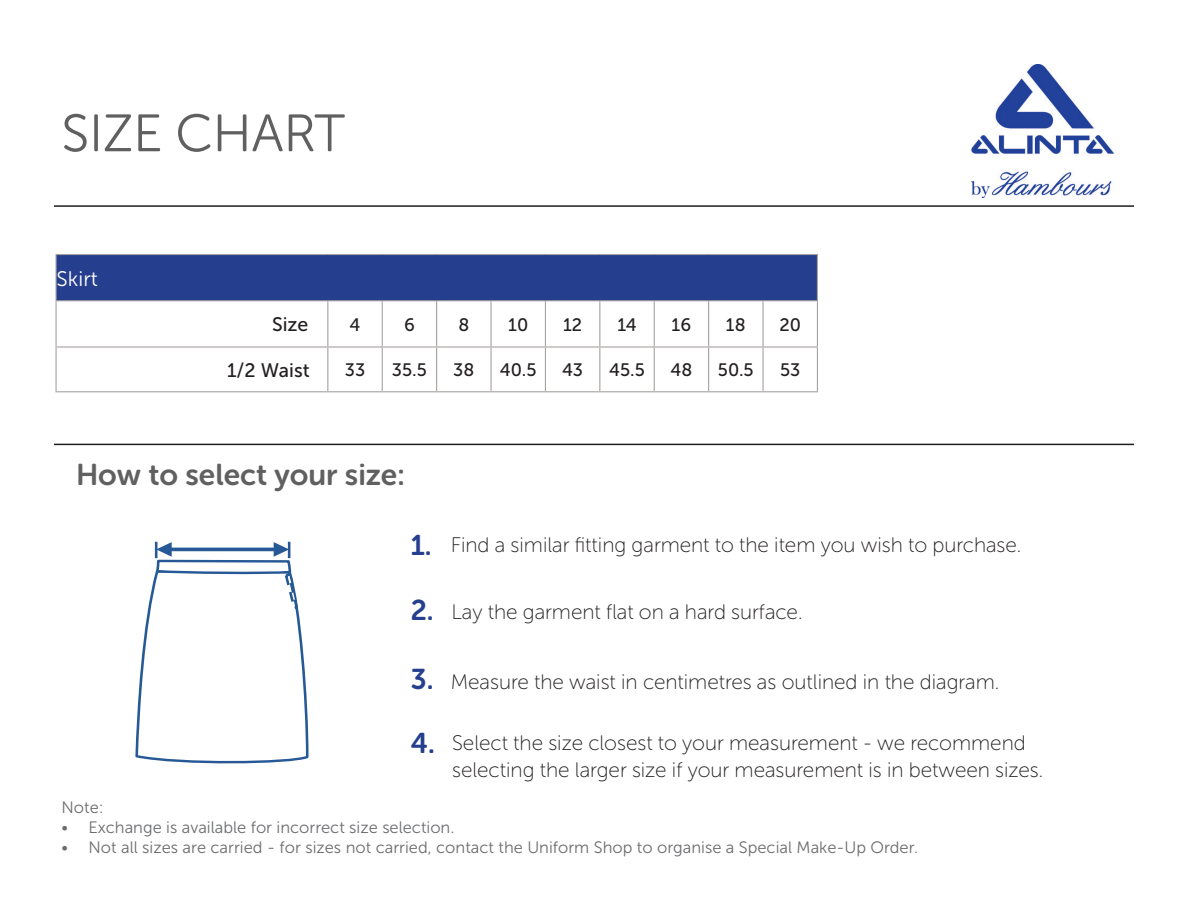
<style>
.page{position:relative;width:1188px;height:918px;background:#fff}
.page>*{position:absolute;margin:0;border:0;box-sizing:border-box;transform-origin:0 0}
.t1{font:52.5px "Museo Sans Rounded 300";color:#606060}
.t2{font:30px "Museo Sans Rounded 700";color:#606060}
.t3{font:28.5px "Museo Sans Rounded 700";color:#253f8e}
.t4{font:21px "Museo Sans Rounded 100";color:#231f20}
.t5{font:21px "Museo Sans 300";color:#fff}
.t6{font:19.5px "Museo Sans 500";color:#231f20}
.t7{font:18px "Museo Sans 500";color:#231f20}
.t8{font:16.5px "Museo Sans 300";color:#6c6d70}
</style>
<div class="page">
<hr style="left:54px;top:205px;width:1080px;height:2px;background:#201d1e">
<hr style="left:54px;top:444px;width:1080px;height:1px;background:#201d1e">
<div style="left:56px;top:255px;width:761px;height:46px;background:#253f8e"></div>
<hr style="left:56px;top:254px;width:272px;height:1px;background:#a7a2a0">
<hr style="left:56px;top:255px;width:1px;height:45px;background:#a7a2a0">
<hr style="left:328px;top:254px;width:54px;height:1px;background:#a7a2a0">
<hr style="left:382px;top:254px;width:55px;height:1px;background:#a7a2a0">
<hr style="left:437px;top:254px;width:54px;height:1px;background:#a7a2a0">
<hr style="left:491px;top:254px;width:54px;height:1px;background:#a7a2a0">
<hr style="left:545px;top:254px;width:55px;height:1px;background:#a7a2a0">
<hr style="left:600px;top:254px;width:54px;height:1px;background:#a7a2a0">
<hr style="left:654px;top:254px;width:55px;height:1px;background:#a7a2a0">
<hr style="left:709px;top:254px;width:54px;height:1px;background:#a7a2a0">
<hr style="left:763px;top:254px;width:55px;height:1px;background:#a7a2a0">
<hr style="left:817px;top:255px;width:1px;height:45px;background:#a7a2a0">
<hr style="left:56px;top:300px;width:272px;height:1px;background:#a7a2a0">
<hr style="left:56px;top:301px;width:1px;height:45px;background:#a7a2a0">
<hr style="left:328px;top:300px;width:54px;height:1px;background:#a7a2a0">
<hr style="left:327px;top:301px;width:1px;height:45px;background:#a7a2a0">
<hr style="left:382px;top:300px;width:55px;height:1px;background:#a7a2a0">
<hr style="left:382px;top:301px;width:1px;height:45px;background:#a7a2a0">
<hr style="left:437px;top:300px;width:54px;height:1px;background:#a7a2a0">
<hr style="left:436px;top:301px;width:1px;height:45px;background:#a7a2a0">
<hr style="left:491px;top:300px;width:54px;height:1px;background:#a7a2a0">
<hr style="left:490px;top:301px;width:2px;height:45px;background:#a7a2a0">
<hr style="left:545px;top:300px;width:55px;height:1px;background:#a7a2a0">
<hr style="left:545px;top:301px;width:1px;height:45px;background:#a7a2a0">
<hr style="left:600px;top:300px;width:54px;height:1px;background:#a7a2a0">
<hr style="left:599px;top:301px;width:1px;height:45px;background:#a7a2a0">
<hr style="left:654px;top:300px;width:55px;height:1px;background:#a7a2a0">
<hr style="left:654px;top:301px;width:1px;height:45px;background:#a7a2a0">
<hr style="left:709px;top:300px;width:54px;height:1px;background:#a7a2a0">
<hr style="left:708px;top:301px;width:1px;height:45px;background:#a7a2a0">
<hr style="left:763px;top:300px;width:55px;height:1px;background:#a7a2a0">
<hr style="left:762px;top:301px;width:2px;height:45px;background:#a7a2a0">
<hr style="left:817px;top:301px;width:1px;height:45px;background:#a7a2a0">
<hr style="left:56px;top:346px;width:272px;height:2px;background:#a7a2a0">
<hr style="left:56px;top:348px;width:1px;height:43px;background:#a7a2a0">
<hr style="left:328px;top:346px;width:54px;height:2px;background:#a7a2a0">
<hr style="left:327px;top:348px;width:1px;height:43px;background:#a7a2a0">
<hr style="left:382px;top:346px;width:55px;height:2px;background:#a7a2a0">
<hr style="left:382px;top:348px;width:1px;height:43px;background:#a7a2a0">
<hr style="left:437px;top:346px;width:54px;height:2px;background:#a7a2a0">
<hr style="left:436px;top:348px;width:1px;height:43px;background:#a7a2a0">
<hr style="left:491px;top:346px;width:54px;height:2px;background:#a7a2a0">
<hr style="left:490px;top:348px;width:2px;height:43px;background:#a7a2a0">
<hr style="left:545px;top:346px;width:55px;height:2px;background:#a7a2a0">
<hr style="left:545px;top:348px;width:1px;height:43px;background:#a7a2a0">
<hr style="left:600px;top:346px;width:54px;height:2px;background:#a7a2a0">
<hr style="left:599px;top:348px;width:1px;height:43px;background:#a7a2a0">
<hr style="left:654px;top:346px;width:55px;height:2px;background:#a7a2a0">
<hr style="left:654px;top:348px;width:1px;height:43px;background:#a7a2a0">
<hr style="left:709px;top:346px;width:54px;height:2px;background:#a7a2a0">
<hr style="left:708px;top:348px;width:1px;height:43px;background:#a7a2a0">
<hr style="left:763px;top:346px;width:55px;height:2px;background:#a7a2a0">
<hr style="left:762px;top:348px;width:2px;height:43px;background:#a7a2a0">
<hr style="left:817px;top:348px;width:1px;height:43px;background:#a7a2a0">
<hr style="left:56px;top:391px;width:272px;height:1px;background:#a7a2a0">
<hr style="left:328px;top:391px;width:54px;height:1px;background:#a7a2a0">
<hr style="left:382px;top:391px;width:55px;height:1px;background:#a7a2a0">
<hr style="left:437px;top:391px;width:54px;height:1px;background:#a7a2a0">
<hr style="left:491px;top:391px;width:54px;height:1px;background:#a7a2a0">
<hr style="left:545px;top:391px;width:55px;height:1px;background:#a7a2a0">
<hr style="left:600px;top:391px;width:54px;height:1px;background:#a7a2a0">
<hr style="left:654px;top:391px;width:55px;height:1px;background:#a7a2a0">
<hr style="left:709px;top:391px;width:54px;height:1px;background:#a7a2a0">
<hr style="left:763px;top:391px;width:55px;height:1px;background:#a7a2a0">
<img style="left:971px;top:64px;width:143px;height:133px">
<svg style="left:135px;top:542px;width:174px;height:222px"></svg>
<p class="t1" style="left:62px;top:105px;width:285px">SIZE CHART</p>
<p class="t5" style="left:57px;top:267px;width:43px">Skirt</p>
<p class="t6" style="left:272px;top:314px;width:38px">Size</p>
<p class="t7" style="left:350px;top:315px;width:12px">4</p>
<p class="t7" style="left:404px;top:315px;width:12px">6</p>
<p class="t7" style="left:458px;top:315px;width:12px">8</p>
<p class="t7" style="left:508px;top:315px;width:22px">10</p>
<p class="t7" style="left:563px;top:315px;width:21px">12</p>
<p class="t7" style="left:617px;top:315px;width:21px">14</p>
<p class="t7" style="left:672px;top:315px;width:21px">16</p>
<p class="t7" style="left:726px;top:315px;width:21px">18</p>
<p class="t7" style="left:779px;top:315px;width:23px">20</p>
<p class="t6" style="left:227px;top:359px;width:84px">1/2 Waist</p>
<p class="t7" style="left:345px;top:360px;width:22px">33</p>
<p class="t7" style="left:392px;top:360px;width:36px">35.5</p>
<p class="t7" style="left:453px;top:360px;width:23px">38</p>
<p class="t7" style="left:500px;top:360px;width:38px">40.5</p>
<p class="t7" style="left:562px;top:360px;width:23px">43</p>
<p class="t7" style="left:609px;top:360px;width:37px">45.5</p>
<p class="t7" style="left:671px;top:360px;width:23px">48</p>
<p class="t7" style="left:718px;top:360px;width:37px">50.5</p>
<p class="t7" style="left:780px;top:360px;width:22px">53</p>
<p class="t2" style="left:76px;top:457px;width:330px">How to select your size:</p>
<p class="t3" style="left:411px;top:530px;width:22px">1.</p>
<p class="t3" style="left:411px;top:595px;width:24px">2.</p>
<p class="t3" style="left:411px;top:664px;width:24px">3.</p>
<p class="t3" style="left:411px;top:727px;width:26px">4.</p>
<p class="t4" style="left:451px;top:534px;width:572px">Find a similar fitting garment to the item you wish to purchase.</p>
<p class="t4" style="left:452px;top:601px;width:352px">Lay the garment flat on a hard surface.</p>
<p class="t4" style="left:451px;top:671px;width:550px">Measure the waist in centimetres as outlined in the diagram.</p>
<p class="t4" style="left:452px;top:732px;width:575px">Select the size closest to your measurement - we recommend</p>
<p class="t4" style="left:452px;top:759px;width:593px">selecting the larger size if your measurement is in between sizes.</p>
<p class="t8" style="left:62px;top:799px;width:44px">Note:</p>
<p class="t8" style="left:62px;top:818px;width:395px">• Exchange is available for incorrect size selection.</p>
<p class="t8" style="left:62px;top:838px;width:858px">• Not all sizes are carried - for sizes not carried, contact the Uniform Shop to organise a Special Make-Up Order.</p>
</div>
